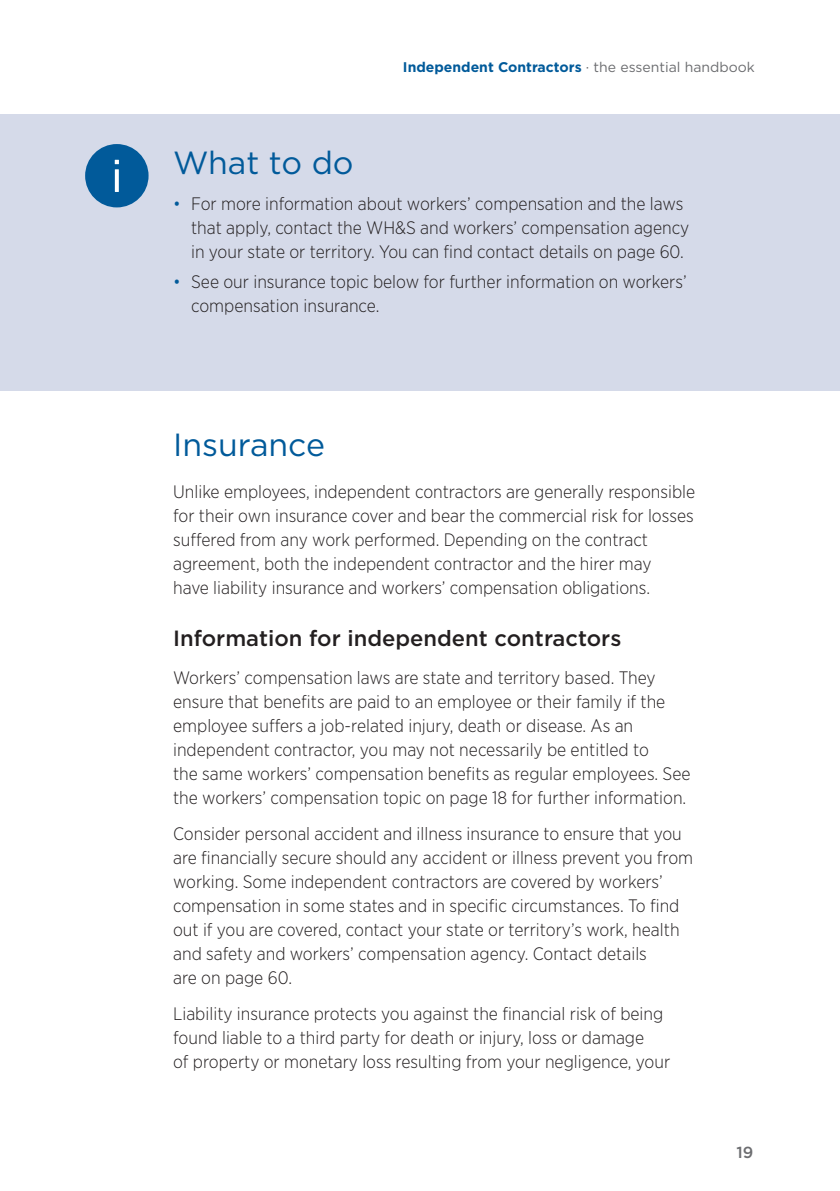
<style>
.page{position:relative;width:840px;height:1191px;background:#fff}
.page>*{position:absolute;margin:0;border:0;box-sizing:border-box;transform-origin:0 0}
.t1{font:32px "Gotham";color:#015a9a}
.t2{font:500 22px "Gotham";color:#231f20}
.t3{font:300 18px/24px "Gotham Narrow";color:#231f20}
.t4{font:500 16px "Gotham";color:#6c6d70}
.t5{font:700 14px "Gotham";color:#015a9a}
.s1{font-weight:400;color:#6c6d70}
.s2{color:#015a9a}
</style>
<div class="page">
<div style="left:0;top:114px;width:839px;height:276px;background:#d5dae9"></div>
<div style="left:85px;top:144px;width:63px;height:63px;background:#015a9a;border-radius:50%"></div>
<svg style="left:115px;top:160px;width:4px;height:4px"></svg>
<svg style="left:115px;top:169px;width:4px;height:23px"></svg>
<p class="t5" style="left:403px;top:58px;width:353px">Independent Contractors <span class="s1">· the essential handbook</span></p>
<h3 class="t1" style="left:173px;top:142px;width:182px">What to do</h3>
<p class="t3" style="left:191px;top:191px;width:499px;text-indent:-18px"><span class="s2">•</span> For more information about workers’ compensation and the laws that apply, contact the WH&amp;S and workers’ compensation agency in your state or territory. You can find contact details on page 60.</p>
<p class="t3" style="left:191px;top:269px;width:497px;text-indent:-18px"><span class="s2">•</span> See our insurance topic below for further information on workers’ compensation insurance.</p>
<h3 class="t1" style="left:173px;top:424px;width:153px">Insurance</h3>
<p class="t3" style="left:173px;top:479px;width:523px">Unlike employees, independent contractors are generally responsible for their own insurance cover and bear the commercial risk for losses suffered from any work performed. Depending on the contract agreement, both the independent contractor and the hirer may<br>have liability insurance and workers’ compensation obligations.</p>
<h4 class="t2" style="left:173px;top:624px;width:449px">Information for independent contractors</h4>
<p class="t3" style="left:173px;top:665px;width:519px">Workers’ compensation laws are state and territory based. They ensure that benefits are paid to an employee or their family if the employee suffers a job-related injury, death or disease. As an independent contractor, you may not necessarily be entitled to<br>the same workers’ compensation benefits as regular employees. See the workers’ compensation topic on page 18 for further information.</p>
<p class="t3" style="left:173px;top:821px;width:521px">Consider personal accident and illness insurance to ensure that you are financially secure should any accident or illness prevent you from working. Some independent contractors are covered by workers’ compensation in some states and in specific circumstances. To find out if you are covered, contact your state or territory’s work, health and safety and workers’ compensation agency. Contact details<br>are on page 60.</p>
<p class="t3" style="left:173px;top:1001px;width:498px">Liability insurance protects you against the financial risk of being found liable to a third party for death or injury, loss or damage<br>of property or monetary loss resulting from your negligence, your</p>
<p class="t4" style="left:736px;top:1142px;width:18px">19</p>
</div>
